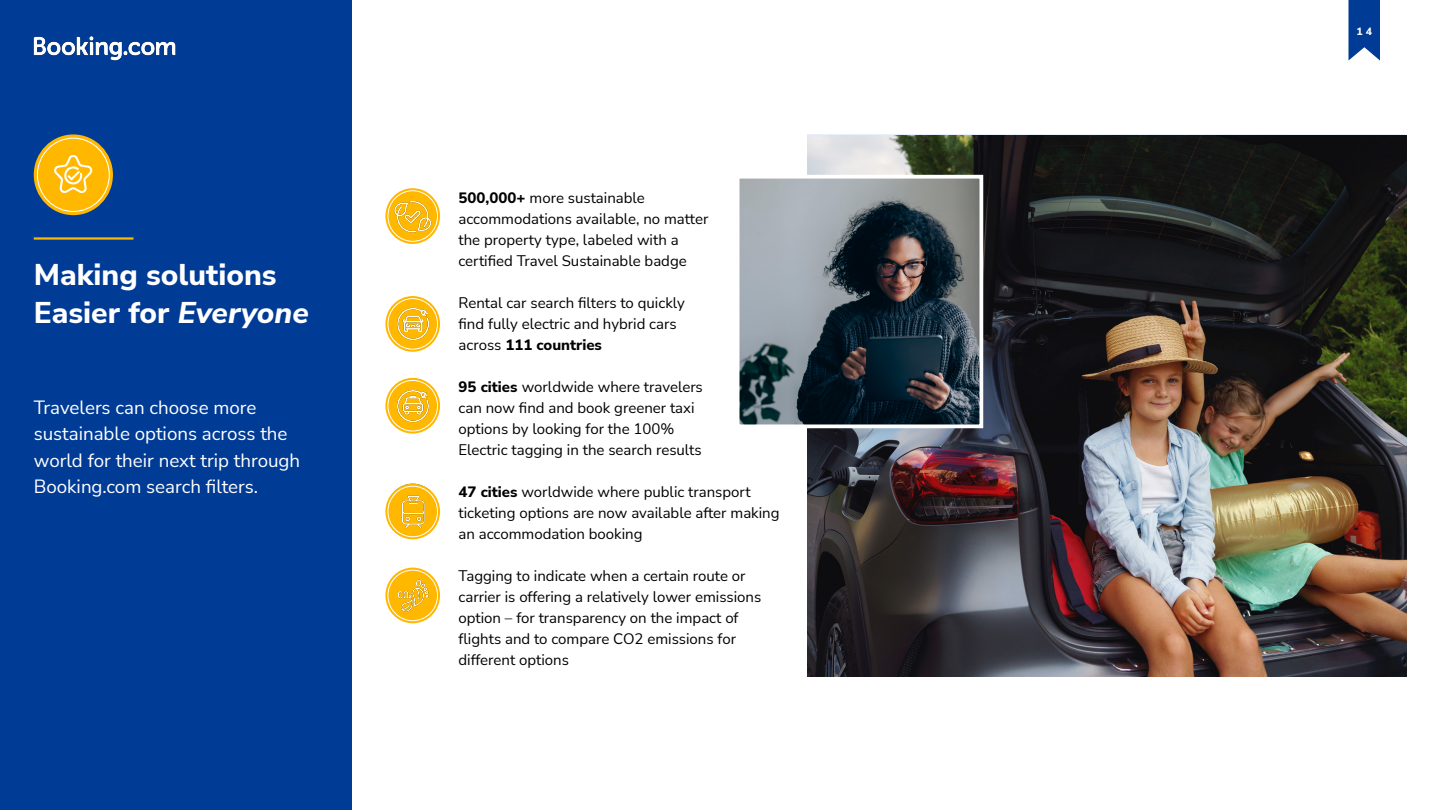
<style>
.page{position:relative;width:1440px;height:810px;background:#fff}
.page>*{position:absolute;margin:0;border:0;box-sizing:border-box;transform-origin:0 0}
.t1{font:800 30px "Nunito Sans";color:#fff}
.Seciton_intro{font:18.75px/26.2px "Nunito Sans";color:#fff}
.Body_copy{font:15px/21px "Nunito Sans";color:#000}
.t2{font:800 10.5px "Nunito Sans";color:#fff}
.s1{font-style:italic}
.s2{font-weight:800}
</style>
<div class="page">
<div style="left:0;top:0;width:352px;height:810px;background:#003b95"></div>
<img style="left:34px;top:36px;width:141px;height:25px">
<svg style="left:1348px;top:0;width:32px;height:61px;background:#2154a2"></svg>
<img style="left:808px;top:135px;width:598px;height:542px">
<hr style="left:34px;top:237px;width:100px;height:3px;background:#ffb700">
<svg style="left:385px;top:484px;width:55px;height:55px"></svg>
<div style="left:388px;top:486px;width:50px;height:51px;border:1px solid #fff;border-radius:50%"></div>
<svg style="left:385px;top:378px;width:55px;height:56px"></svg>
<div style="left:388px;top:380px;width:50px;height:51px;border:1px solid #fff;border-radius:50%"></div>
<svg style="left:385px;top:568px;width:55px;height:55px"></svg>
<div style="left:388px;top:570px;width:50px;height:51px;border:1px solid #fff;border-radius:50%"></div>
<svg style="left:385px;top:188px;width:55px;height:56px"></svg>
<div style="left:388px;top:190px;width:50px;height:52px;border:1px solid #fff;border-radius:50%"></div>
<svg style="left:385px;top:296px;width:55px;height:56px"></svg>
<div style="left:388px;top:298px;width:50px;height:52px;border:1px solid #fff;border-radius:50%"></div>
<svg style="left:34px;top:134px;width:79px;height:81px"></svg>
<div style="left:37px;top:138px;width:73px;height:74px;border:1px solid #fff;border-radius:50%"></div>
<svg style="left:739px;top:173px;width:246px;height:257px;background:#5f6970"></svg>
<img style="left:43px;top:146px;width:62px;height:58px">
<img style="left:391px;top:198px;width:42px;height:38px">
<img style="left:392px;top:305px;width:42px;height:38px">
<img style="left:392px;top:387px;width:42px;height:38px">
<img style="left:392px;top:492px;width:42px;height:39px">
<img style="left:392px;top:576px;width:42px;height:39px">
<p class="t1" style="left:34px;top:254px;width:244px">Making solutions</p>
<p class="t1" style="left:34px;top:291px;width:277px">Easier for <span class="s1">Everyone</span></p>
<p class="Seciton_intro" style="left:34px;top:394px;width:268px">Travelers can choose more sustainable options across the world for their next trip through<br>Booking.com search filters.</p>
<p class="Body_copy" style="left:459px;top:187px;width:251px"><span class="s2">500,000+</span> more sustainable accommodations available, no matter the property type, labeled with a certified Travel Sustainable badge</p>
<p class="Body_copy" style="left:459px;top:292px;width:228px">Rental car search filters to quickly find fully electric and hybrid cars across <span class="s2">111 countries</span></p>
<p class="Body_copy" style="left:459px;top:376px;width:246px"><span class="s2">95 cities</span> worldwide where travelers can now find and book greener taxi options by looking for the 100% Electric tagging in the search results</p>
<p class="Body_copy" style="left:459px;top:481px;width:323px"><span class="s2">47 cities</span> worldwide where public transport ticketing options are now available after making an accommodation booking</p>
<p class="Body_copy" style="left:459px;top:565px;width:304px">Tagging to indicate when a certain route or carrier is offering a relatively lower emissions option – for transparency on the impact of flights and to compare CO2 emissions for different options</p>
<p class="t2" style="left:1356px;top:24px;width:17px">1 4</p>
</div>
